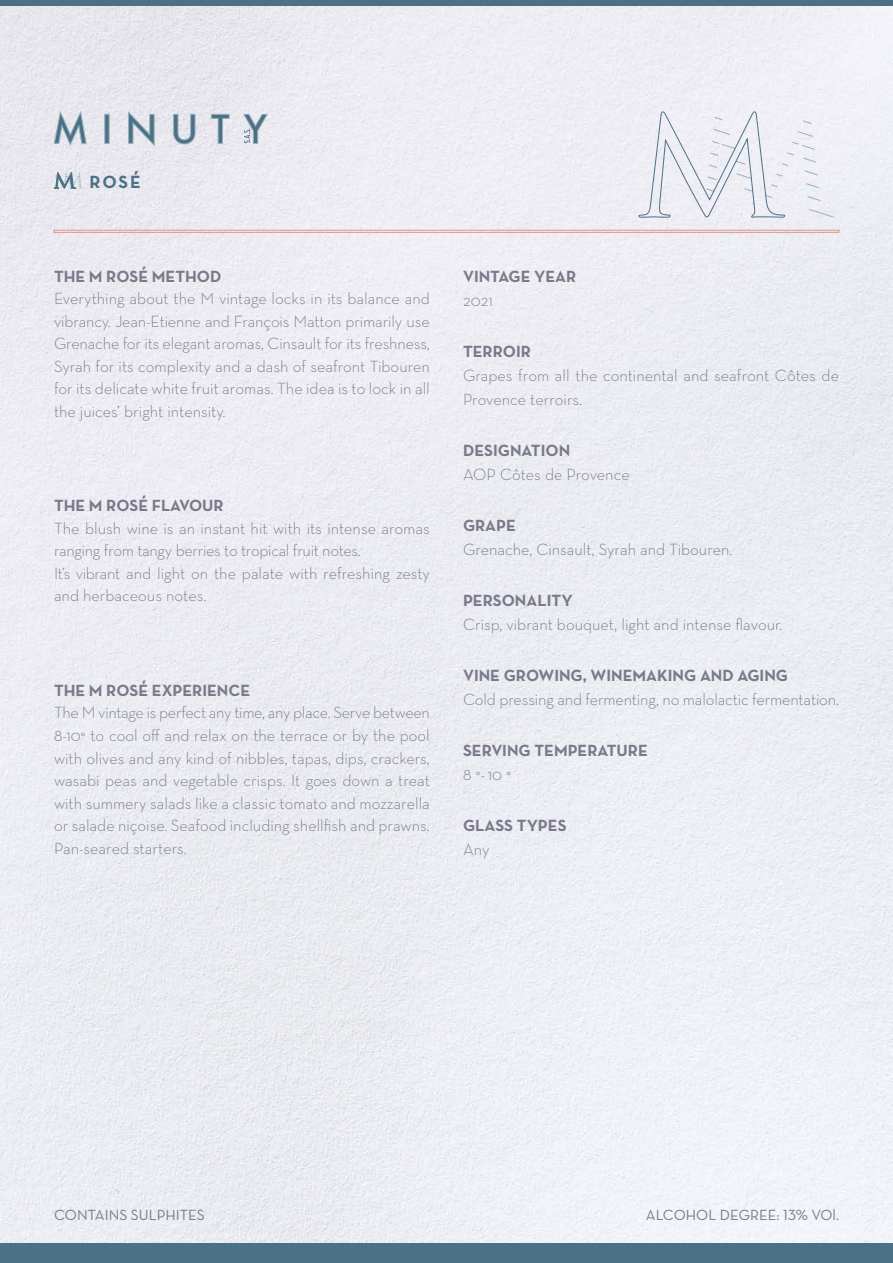
<style>
.page{position:relative;width:893px;height:1263px;background:#fff}
.page>*{position:absolute;margin:0;border:0;box-sizing:border-box;transform-origin:0 0}
.t1{font:700 18px "Neutra Text";color:#4b7186}
.t2{font:300 16.5px/22.5px "Neutra Text";color:#7b788a}
.t3{font:700 16.5px "Neutra Text";color:#7b788a}
.t4{font:15px "Neutra Text Book Alt";color:#7b788a}
</style>
<div class="page">
<img style="left:0;top:6px;width:893px;height:1237px">
<div style="left:0;top:1243px;width:893px;height:20px;background:#4b7186"></div>
<div style="left:0;top:0;width:893px;height:6px;background:#4b7186"></div>
<svg style="left:54px;top:111px;width:214px;height:35px;background:#c6ced7"></svg>
<svg style="left:54px;top:168px;width:30px;height:24px"></svg>
<svg style="left:639px;top:112px;width:200px;height:106px"></svg>
<div style="left:54px;top:230px;width:785px;height:2px;border:1px solid #e09687"></div>
<p class="t1" style="left:90px;top:171px;width:53px">ROSÉ</p>
<p class="t3" style="left:54px;top:266px;width:169px">THE M ROSÉ METHOD</p>
<p class="t2" style="left:54px;top:287px;width:377px;text-align:justify">Everything about the M vintage locks in its balance and vibrancy. Jean-Etienne and François Matton primarily use Grenache for its elegant aromas, Cinsault for its freshness, Syrah for its complexity and a dash of seafront Tibouren for its delicate white fruit aromas. The idea is to lock in all the juices’ bright intensity.</p>
<p class="t3" style="left:54px;top:495px;width:171px">THE M ROSÉ FLAVOUR</p>
<p class="t2" style="left:54px;top:517px;width:377px">The blush wine is an instant hit with its intense aromas ranging from tangy berries to tropical fruit notes.</p>
<p class="t2" style="left:54px;top:562px;width:377px">It’s vibrant and light on the palate with refreshing zesty and herbaceous notes.</p>
<p class="t3" style="left:54px;top:680px;width:198px">THE M ROSÉ EXPERIENCE</p>
<p class="t2" style="left:54px;top:701px;width:377px;text-align:justify">The M vintage is perfect any time, any place. Serve between 8-10° to cool off and relax on the terrace or by the pool with olives and any kind of nibbles, tapas, dips, crackers, wasabi peas and vegetable crisps. It goes down a treat with summery salads like a classic tomato and mozzarella or salade niçoise. Seafood including shellfish and prawns.<br>Pan-seared starters.</p>
<p class="t3" style="left:463px;top:266px;width:115px">VINTAGE YEAR</p>
<p class="t2" style="left:463px;top:289px;width:31px">2021</p>
<p class="t3" style="left:463px;top:341px;width:69px">TERROIR</p>
<p class="t2" style="left:463px;top:363px;width:377px;line-height:24px">Grapes from all the continental and seafront Côtes de<br>Provence terroirs.</p>
<p class="t3" style="left:463px;top:440px;width:109px">DESIGNATION</p>
<p class="t2" style="left:463px;top:463px;width:168px">AOP Côtes de Provence</p>
<p class="t3" style="left:463px;top:515px;width:54px">GRAPE</p>
<p class="t2" style="left:463px;top:538px;width:271px">Grenache, Cinsault, Syrah and Tibouren.</p>
<p class="t3" style="left:463px;top:590px;width:111px">PERSONALITY</p>
<p class="t2" style="left:463px;top:613px;width:321px">Crisp, vibrant bouquet, light and intense flavour.</p>
<p class="t3" style="left:463px;top:665px;width:327px">VINE GROWING, WINEMAKING AND AGING</p>
<p class="t2" style="left:463px;top:688px;width:377px">Cold pressing and fermenting, no malolactic fermentation.</p>
<p class="t3" style="left:463px;top:740px;width:186px">SERVING TEMPERATURE</p>
<p class="t2" style="left:463px;top:763px;width:50px">8 °- 10 °</p>
<p class="t3" style="left:463px;top:815px;width:105px">GLASS TYPES</p>
<p class="t2" style="left:463px;top:838px;width:28px">Any</p>
<p class="t4" style="left:54px;top:1205px;width:152px">CONTAINS SULPHITES</p>
<p class="t4" style="left:646px;top:1205px;width:195px">ALCOHOL DEGREE: 13% VOl.</p>
</div>
